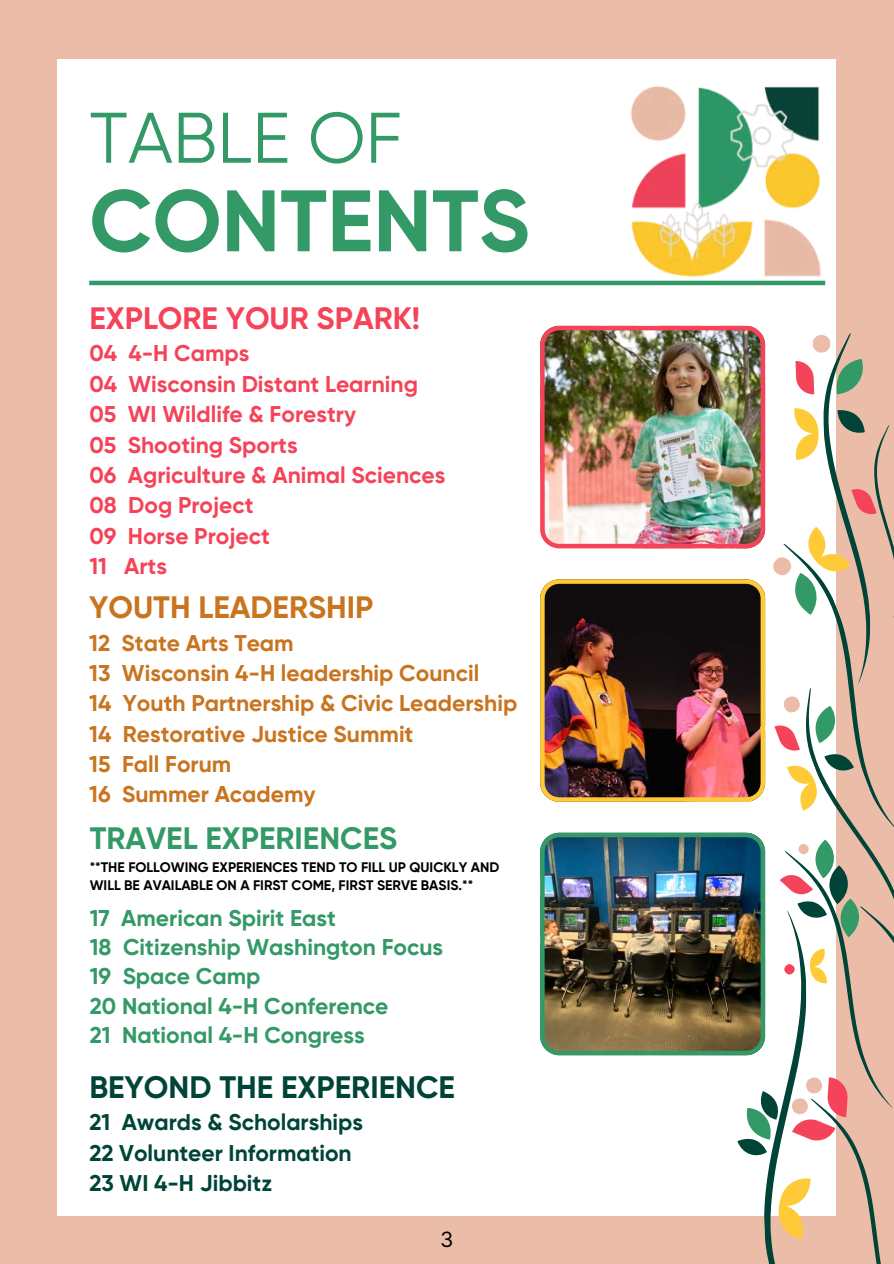
<style>
.page{position:relative;width:894px;height:1264px;background:#fff}
.page>*{position:absolute;margin:0;border:0;box-sizing:border-box;transform-origin:0 0}
.t1{font:700 87px "Gilroy";color:#396}
.t2{font:71.4px "Gilroy";color:#396}
.t3{font:700 31.05px "Gilroy";color:#004438}
.t4{font:700 31.05px "Gilroy";color:#f54359}
.t5{font:700 31.05px "Gilroy";color:#396}
.t6{font:700 31.05px "Gilroy";color:#c9741e}
.t7{font:700 22.8px/30.3px "Gilroy";color:#f54359}
.t8{font:700 22.8px/30.3px "Gilroy";color:#c9741e}
.t9{font:700 22.8px/29.4px "Gilroy";color:#396}
.t10{font:700 22.8px/30.3px "Gilroy";color:#004438}
.t11{font:21px "Inter";color:#000}
.t12{font:700 13.8px/17.7px "Gilroy";color:#000}
</style>
<div class="page">
<div style="left:0;top:0;width:893px;height:1263px;background:#ebbda9"></div>
<div style="left:58px;top:59px;width:777px;height:1156px;background:#fff"></div>
<hr style="left:89px;top:281px;width:736px;height:4px;background:#396">
<img style="left:603px;top:59px;width:233px;height:224px">
<img style="left:540px;top:326px;width:221px;height:222px">
<img style="left:540px;top:579px;width:197px;height:222px">
<img style="left:540px;top:832px;width:197px;height:223px">
<svg style="left:737px;top:333px;width:156px;height:930px"></svg>
<p class="t2" style="left:89px;top:97px;width:314px">TABLE OF</p>
<h3 class="t1" style="left:89px;top:169px;width:441px">CONTENTS</h3>
<p class="t4" style="left:89px;top:299px;width:332px">EXPLORE YOUR SPARK!</p>
<p class="t7" style="left:89px;top:338px;width:357px">04 4-H Camps<br>04 Wisconsin Distant Learning<br>05 WI Wildlife &amp; Forestry<br>05 Shooting Sports<br>06 Agriculture &amp; Animal Sciences<br>08 Dog Project<br>09 Horse Project<br>11 Arts</p>
<p class="t6" style="left:89px;top:588px;width:285px">YOUTH LEADERSHIP</p>
<p class="t8" style="left:89px;top:627px;width:429px">12 State Arts Team<br>13 Wisconsin 4-H leadership Council<br>14 Youth Partnership &amp; Civic Leadership<br>14 Restorative Justice Summit<br>15 Fall Forum<br>16 Summer Academy</p>
<p class="t5" style="left:90px;top:819px;width:309px">TRAVEL EXPERIENCES</p>
<p class="t12" style="left:90px;top:858px;width:411px">**THE FOLLOWING EXPERIENCES TEND TO FILL UP QUICKLY AND<br>WILL BE AVAILABLE ON A FIRST COME, FIRST SERVE BASIS.**</p>
<h3 class="t9" style="left:90px;top:903px;width:355px">17 American Spirit East<br>18 Citizenship Washington Focus<br>19 Space Camp<br>20 National 4-H Conference<br>21 National 4-H Congress</h3>
<h3 class="t3" style="left:89px;top:1068px;width:367px">BEYOND THE EXPERIENCE</h3>
<h3 class="t10" style="left:89px;top:1107px;width:275px">21 Awards &amp; Scholarships<br>22 Volunteer Information<br>23 WI 4-H Jibbitz</h3>
<p class="t11" style="left:440px;top:1226px;width:15px">3</p>
</div>
